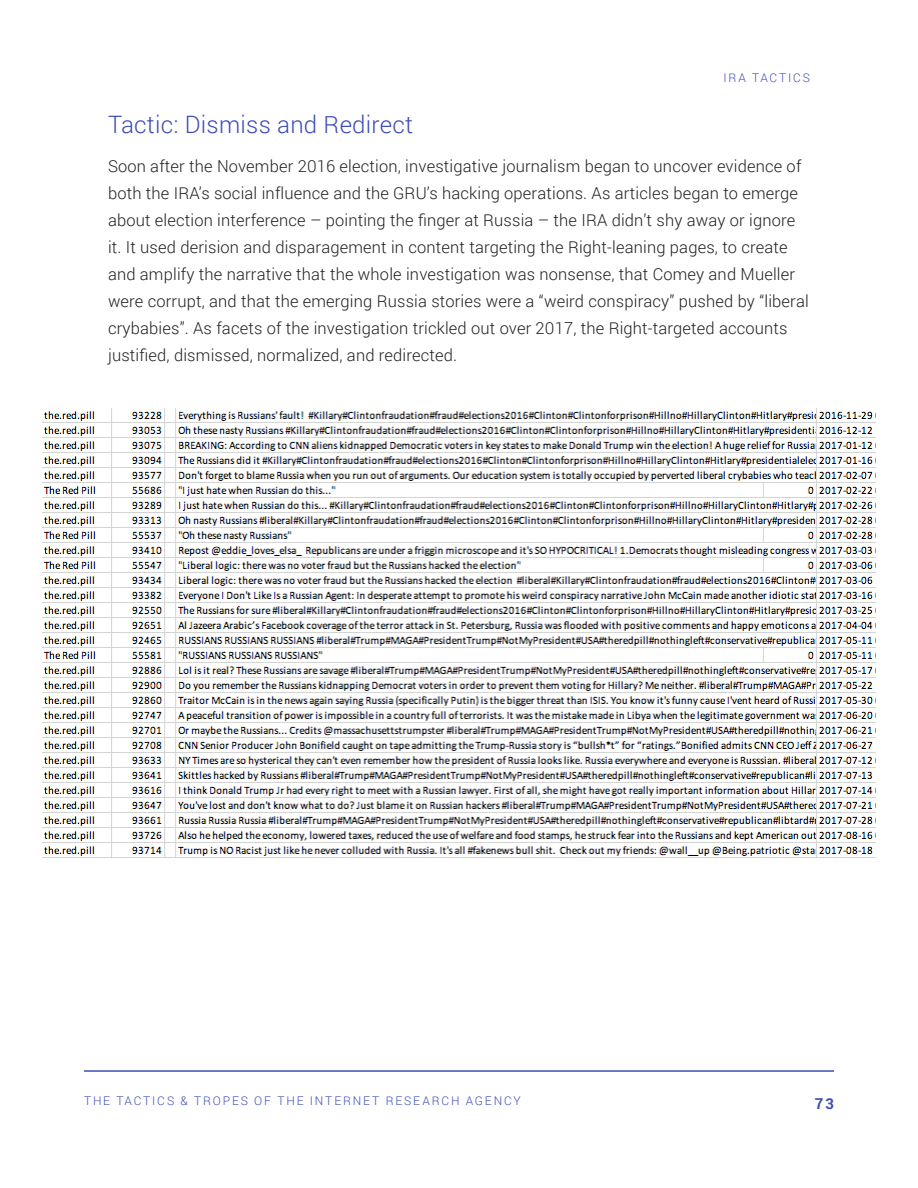
<style>
.page{position:relative;width:918px;height:1188px;background:#fff}
.page>*{position:absolute;margin:0;border:0;box-sizing:border-box;transform-origin:0 0}
.Heading_2_Tactics{font:300 24px "Roboto";letter-spacing:.01em;color:#3d4db5}
.t1{font:300 16.5px/27px "Roboto";letter-spacing:.01em;color:#231f20}
.t2{font:700 15px "Roboto";color:#3d4db5}
.t3{font:300 12px "Roboto";letter-spacing:.15em;color:#3d4db5}
</style>
<div class="page">
<hr style="left:84px;top:1070px;width:750px;height:2px;background:#3d4db5">
<img style="left:43px;top:408px;width:832px;height:450px">
<p class="t3" style="left:723px;top:69px;width:47px">IRA Tactics</p>
<p class="Heading_2_Tactics" style="left:108px;top:108px;width:307px">Tactic: Dismiss and Redirect</p>
<p class="t1" style="left:108px;top:152px;width:702px">Soon after the November 2016 election, investigative journalism began to uncover evidence of both the IRA’s social influence and the GRU’s hacking operations. As articles began to emerge about election interference – pointing the finger at Russia – the IRA didn’t shy away or ignore it. It used derision and disparagement in content targeting the Right-leaning pages, to create and amplify the narrative that the whole investigation was nonsense, that Comey and Mueller were corrupt, and that the emerging Russia stories were a “weird conspiracy” pushed by “liberal crybabies”. As facets of the investigation trickled out over 2017, the Right-targeted accounts justified, dismissed, normalized, and redirected.</p>
<p class="t3" style="left:84px;top:1093px;width:438px">THE TACTICS &amp; TROPES OF THE INTERNET RESEARCH AGENCY</p>
<p class="t2" style="left:815px;top:1093px;width:21px">73</p>
</div>
